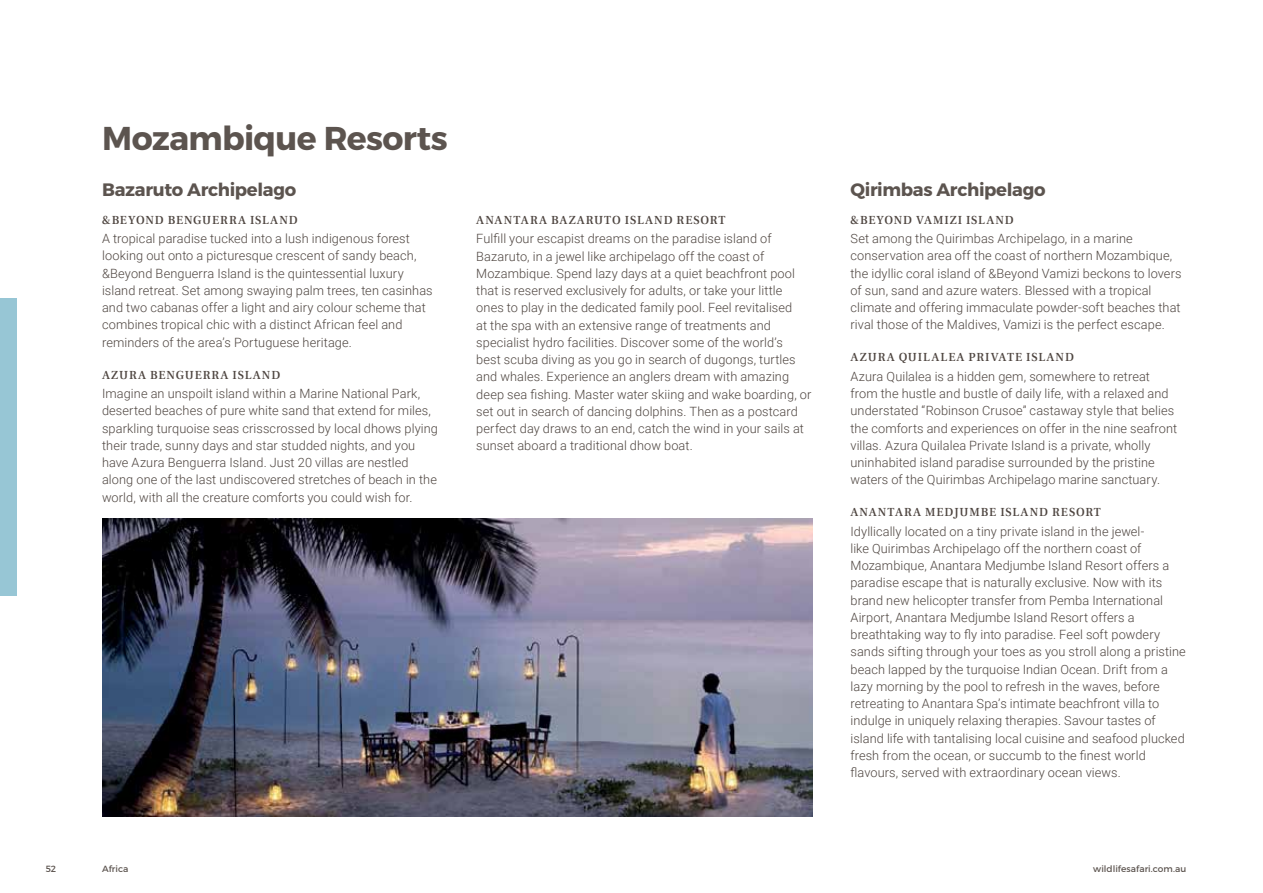
<style>
.page{position:relative;width:1263px;height:893px;background:#fff}
.page>*{position:absolute;margin:0;border:0;box-sizing:border-box;transform-origin:0 0}
.t1{font:700 33px "Montserrat";letter-spacing:-.02em;color:#5c544f}
.t2{font:700 18px "Montserrat";letter-spacing:-.02em;color:#5c544f}
.t3{font:300 12.75px/17.2px "Roboto";letter-spacing:.005em;color:#4e4540}
.t4{font:500 12px "Frank Ruhl Libre";letter-spacing:.07em;color:#4e4540}
.t5{font:9px "Montserrat";letter-spacing:.005em;color:#5c544f}
</style>
<div class="page">
<img style="left:102px;top:519px;width:710px;height:297px">
<div style="left:0;top:298px;width:17px;height:297px;background:#97c6d5"></div>
<h1 class="t1" style="left:102px;top:118px;width:347px">Mozambique Resorts</h1>
<h2 class="t2" style="left:102px;top:178px;width:196px">Bazaruto Archipelago</h2>
<p class="t4" style="left:102px;top:212px;width:197px">&amp;BEYOND BENGUERRA ISLAND</p>
<p class="t3" style="left:102px;top:230px;width:332px">A tropical paradise tucked into a lush indigenous forest looking out onto a picturesque crescent of sandy beach, &amp;Beyond Benguerra Island is the quintessential luxury island retreat. Set among swaying palm trees, ten casinhas and two cabanas offer a light and airy colour scheme that combines tropical chic with a distinct African feel and reminders of the area’s Portuguese heritage.</p>
<p class="t4" style="left:102px;top:367px;width:180px">AZURA BENGUERRA ISLAND</p>
<p class="t3" style="left:102px;top:384px;width:337px">Imagine an unspoilt island within a Marine National Park, deserted beaches of pure white sand that extend for miles, sparkling turquoise seas crisscrossed by local dhows plying their trade, sunny days and star studded nights, and you have Azura Benguerra Island. Just 20 villas are nestled along one of the last undiscovered stretches of beach in the world, with all the creature comforts you could wish for.</p>
<p class="t4" style="left:476px;top:213px;width:251px">ANANTARA BAZARUTO ISLAND RESORT</p>
<p class="t3" style="left:476px;top:230px;width:337px">Fulfill your escapist dreams on the paradise island of Bazaruto, in a jewel like archipelago off the coast of Mozambique. Spend lazy days at a quiet beachfront pool that is reserved exclusively for adults, or take your little ones to play in the dedicated family pool. Feel revitalised<br>at the spa with an extensive range of treatments and specialist hydro facilities. Discover some of the world’s<br>best scuba diving as you go in search of dugongs, turtles and whales. Experience an anglers dream with amazing deep sea fishing. Master water skiing and wake boarding, or set out in search of dancing dolphins. Then as a postcard perfect day draws to an end, catch the wind in your sails at sunset aboard a traditional dhow boat.</p>
<h2 class="t2" style="left:850px;top:178px;width:197px">Qirimbas Archipelago</h2>
<p class="t4" style="left:850px;top:212px;width:165px">&amp;BEYOND VAMIZI ISLAND</p>
<p class="t3" style="left:850px;top:230px;width:333px">Set among the Quirimbas Archipelago, in a marine conservation area off the coast of northern Mozambique, the idyllic coral island of &amp;Beyond Vamizi beckons to lovers of sun, sand and azure waters. Blessed with a tropical climate and offering immaculate powder-soft beaches that rival those of the Maldives, Vamizi is the perfect escape.</p>
<p class="t4" style="left:850px;top:350px;width:225px">AZURA QUILALEA PRIVATE ISLAND</p>
<p class="t3" style="left:850px;top:367px;width:328px">Azura Quilalea is a hidden gem, somewhere to retreat from the hustle and bustle of daily life, with a relaxed and understated “Robinson Crusoe” castaway style that belies the comforts and experiences on offer in the nine seafront villas. Azura Quilalea Private Island is a private, wholly uninhabited island paradise surrounded by the pristine waters of the Quirimbas Archipelago marine sanctuary.</p>
<p class="t4" style="left:850px;top:505px;width:252px">ANANTARA MEDJUMBE ISLAND RESORT</p>
<p class="t3" style="left:850px;top:522px;width:337px">Idyllically located on a tiny private island in the jewel-<br>like Quirimbas Archipelago off the northern coast of Mozambique, Anantara Medjumbe Island Resort offers a paradise escape that is naturally exclusive. Now with its brand new helicopter transfer from Pemba International Airport, Anantara Medjumbe Island Resort offers a breathtaking way to fly into paradise. Feel soft powdery sands sifting through your toes as you stroll along a pristine beach lapped by the turquoise Indian Ocean. Drift from a lazy morning by the pool to refresh in the waves, before retreating to Anantara Spa’s intimate beachfront villa to indulge in uniquely relaxing therapies. Savour tastes of island life with tantalising local cuisine and seafood plucked fresh from the ocean, or succumb to the finest world flavours, served with extraordinary ocean views.</p>
<p class="t5" style="left:46px;top:863px;width:12px">52</p>
<p class="t5" style="left:102px;top:863px;width:28px">Africa</p>
<p class="t5" style="left:1093px;top:863px;width:95px">wildlifesafari.com.au</p>
</div>
